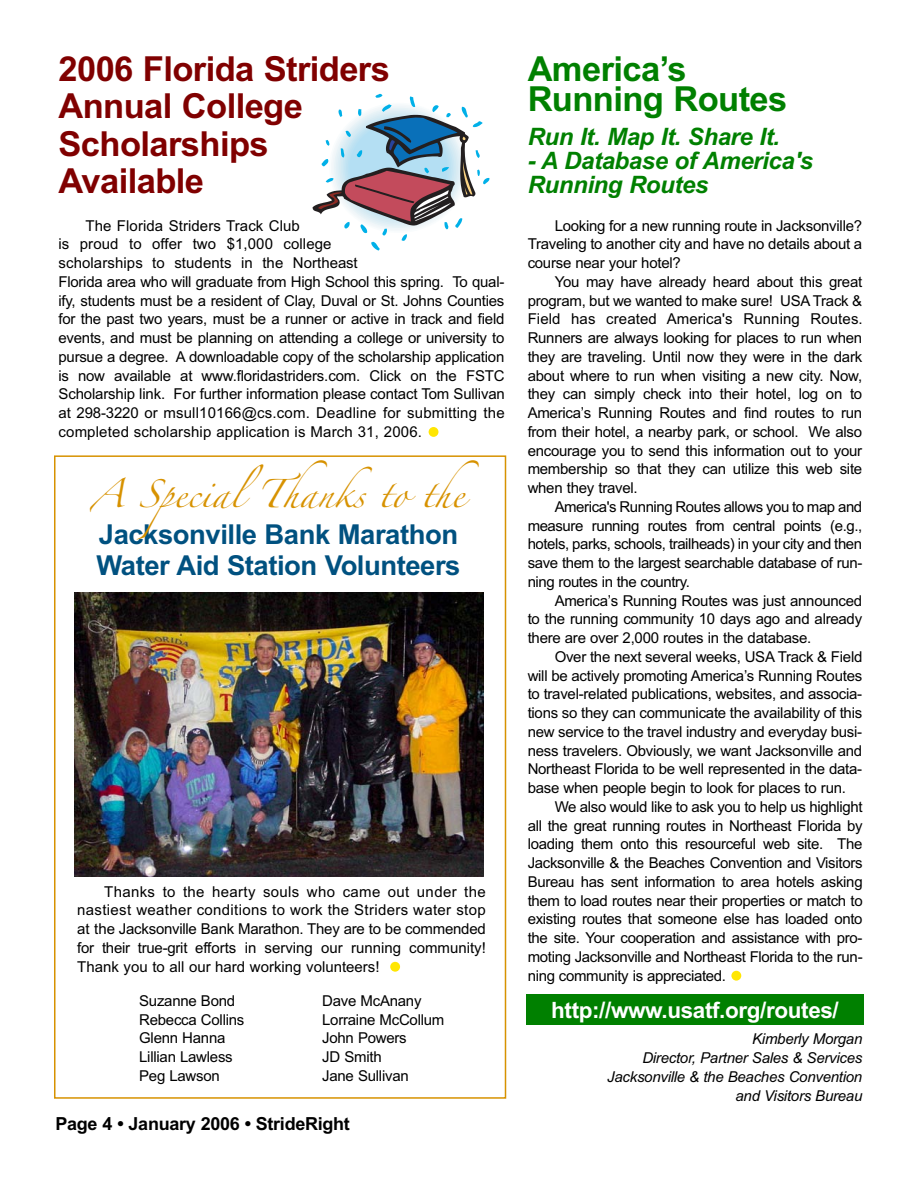
<style>
.page{position:relative;width:918px;height:1188px;background:#fff}
.page>*{position:absolute;margin:0;border:0;box-sizing:border-box;transform-origin:0 0}
.t1{font:34.5px/37.5px "Arial Bold MS";letter-spacing:-.015em;color:#800000}
.t2{font:34.5px/30px "Arial Bold MS";letter-spacing:-.015em;color:#008000}
.t3{font:27.45px/30.9px "Arial Bold MS";letter-spacing:-.015em;color:#005180}
.t4{font:25.5px "Zapfino";color:#d79200}
.t5{font:24px/24px "Arial Bold Italic MS";letter-spacing:-.015em;color:#008000}
.t6{font:22.5px "Arial Bold MS";letter-spacing:-.015em;color:#fff}
.t7{font:18px "Arial Bold MS";letter-spacing:-.015em;color:#000}
.t8{font:15px/18.8px "Arial MS";letter-spacing:-.015em;color:#000;text-align:justify}
.t9{font:15px/18.8px "Arial Italic MS";letter-spacing:-.015em;color:#000;text-align:right}
</style>
<div class="page">
<svg style="left:313px;top:94px;width:176px;height:156px"></svg>
<div style="left:526px;top:994px;width:338px;height:31px;background:#008000"></div>
<div style="left:54px;top:455px;width:452px;height:644px;border:2px solid #d79200"></div>
<div style="left:390px;top:962px;width:10px;height:10px;background:#ffe602;border-radius:50%"></div>
<div style="left:731px;top:971px;width:10px;height:10px;background:#ffe602;border-radius:50%"></div>
<img style="left:74px;top:592px;width:410px;height:285px">
<div style="left:429px;top:427px;width:9px;height:10px;background:#ffe602;border-radius:50%"></div>
<h1 class="t1" style="left:58px;top:50px;width:333px">2006 Florida Striders<br>Annual College<br>Scholarships<br>Available</h1>
<p class="t8" style="left:58px;top:216px;width:448px;text-align:left;text-indent:27px">The Florida Striders Track Club<br>is proud to offer two $1,000 college<br>scholarships to students in the Northeast<br>Florida area who will graduate from High School this spring. To qual&shy;ify, students must be a resident of Clay, Duval or St. Johns Counties for the past two years, must be a runner or active in track and field events, and must be planning on attending a college or university to pursue a degree. A downloadable copy of the scholarship application is now available at www.floridastriders.com. Click on the FSTC Scholarship link. For further information please contact Tom Sullivan at 298-3220 or msull10166@cs.com. Deadline for submitting the completed scholarship application is March 31, 2006.</p>
<h3 class="t4" style="left:91px;top:483px;width:389px">A SpecialThanks to the</h3>
<h2 class="t3" style="left:96px;top:519px;width:366px">Jacksonville Bank Marathon<br>Water Aid Station Volunteers</h2>
<p class="t8" style="left:77px;top:882px;width:410px;text-indent:27px">Thanks to the hearty souls who came out under the nastiest weather conditions to work the Striders water stop at the Jacksonville Bank Marathon. They are to be commended for their true-grit efforts in serving our running community!<br>Thank you to all our hard working volunteers!</p>
<p class="t8" style="left:139px;top:991px;width:107px;text-align:left">Suzanne Bond<br>Rebecca Collins<br>Glenn Hanna<br>Lillian Lawless<br>Peg Lawson</p>
<p class="t8" style="left:322px;top:991px;width:124px;text-align:left">Dave McAnany<br>Lorraine McCollum<br>John Powers<br>JD Smith<br>Jane Sullivan</p>
<p class="t7" style="left:56px;top:1114px;width:296px">Page 4 • January 2006 • StrideRight</p>
<h1 class="t2" style="left:528px;top:54px;width:261px">America’s<br>Running Routes</h1>
<h3 class="t5" style="left:528px;top:125px;width:254px">Run It. Map It. Share It.</h3>
<h3 class="t5" style="left:528px;top:149px;width:287px">- A Database of America's<br>Running Routes</h3>
<p class="t8" style="left:528px;top:216px;width:336px;text-indent:27px">Looking for a new running route in Jacksonville?<br>Traveling to another city and have no details about a course near your hotel?</p>
<p class="t8" style="left:528px;top:272px;width:337px;text-indent:27px">You may have already heard about this great program, but we wanted to make sure! USA Track &amp; Field has created America's Running Routes.<br>Runners are always looking for places to run when they are traveling. Until now they were in the dark about where to run when visiting a new city. Now, they can simply check into their hotel, log on to America’s Running Routes and find routes to run from their hotel, a nearby park, or school. We also encourage you to send this information out to your membership so that they can utilize this web site when they travel.</p>
<p class="t8" style="left:528px;top:497px;width:336px;text-indent:27px">America's Running Routes allows you to map and measure running routes from central points (e.g., hotels, parks, schools, trailheads) in your city and then save them to the largest searchable database of run&shy;ning routes in the country.</p>
<p class="t8" style="left:528px;top:591px;width:336px;text-indent:27px">America’s Running Routes was just announced to the running community 10 days ago and already there are over 2,000 routes in the database.</p>
<p class="t8" style="left:528px;top:647px;width:336px;text-indent:27px">Over the next several weeks, USA Track &amp; Field will be actively promoting America’s Running Routes to travel-related publications, websites, and associa&shy;tions so they can communicate the availability of this new service to the travel industry and everyday busi&shy;ness travelers. Obviously, we want Jacksonville and Northeast Florida to be well represented in the data&shy;base when people begin to look for places to run.</p>
<p class="t8" style="left:528px;top:797px;width:337px;text-indent:27px">We also would like to ask you to help us highlight all the great running routes in Northeast Florida by loading them onto this resourceful web site. The Jacksonville &amp; the Beaches Convention and Visitors Bureau has sent information to area hotels asking them to load routes near their properties or match to existing routes that someone else has loaded onto the site. Your cooperation and assistance with pro&shy;moting Jacksonville and Northeast Florida to the run&shy;ning community is appreciated.</p>
<h3 class="t6" style="left:551px;top:997px;width:289px">http://www.usatf.org/routes/</h3>
<p class="t9" style="left:607px;top:1030px;width:257px">Kimberly Morgan<br>Director, Partner Sales &amp; Services<br>Jacksonville &amp; the Beaches Convention and Visitors Bureau</p>
</div>
